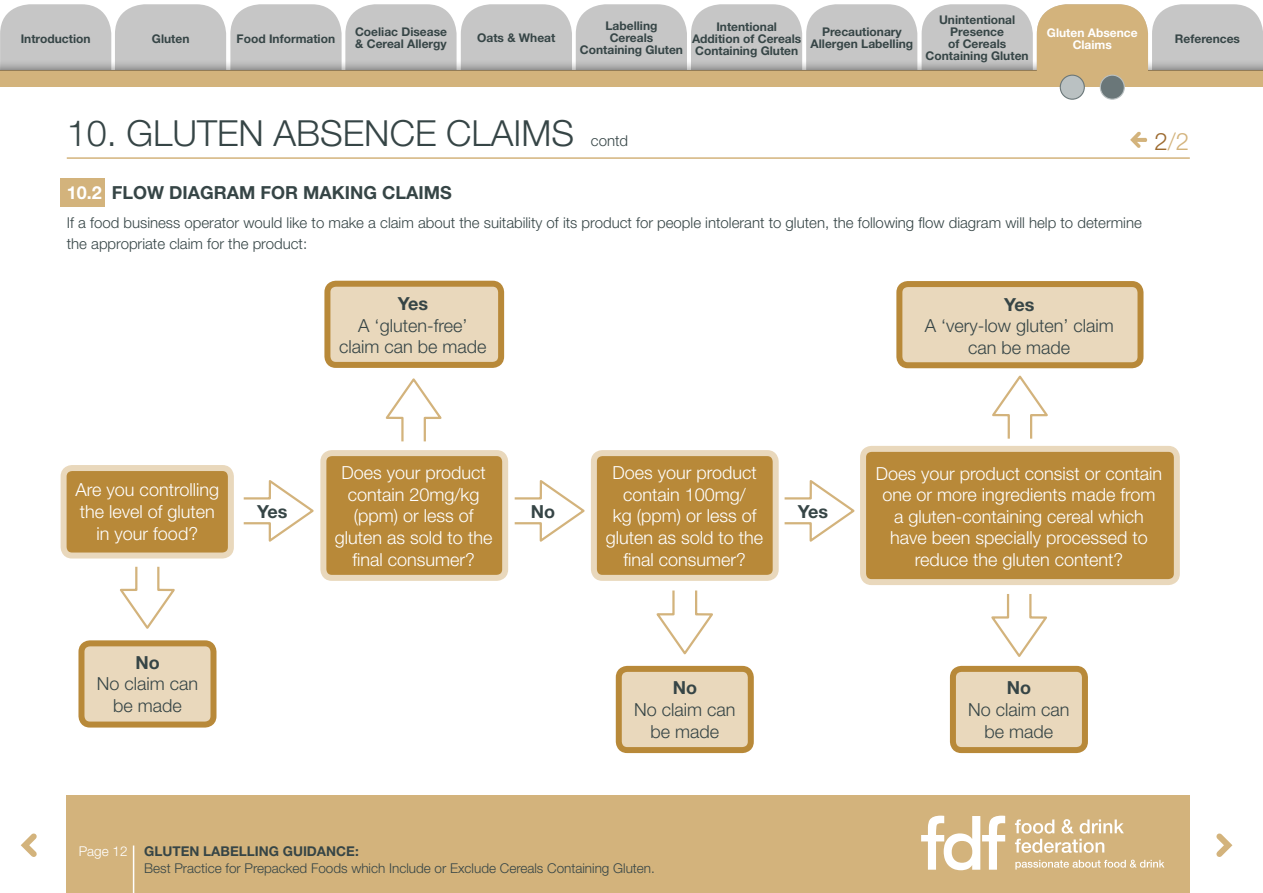
<style>
.page{position:relative;width:1263px;height:893px;background:#fff}
.page>*{position:absolute;margin:0;border:0;box-sizing:border-box;transform-origin:0 0}
.t1{font:300 36px "Helvetica Neue";color:#364546}
.t2{font:300 24px "Helvetica Neue";color:#d3b37c}
.t3{font:300 18px/21.6px "Helvetica Neue";color:#fff;text-align:center}
.t4{font:300 18px/21.6px "Helvetica Neue";color:#364546;text-align:center}
.t5{font:700 18px "Helvetica Neue";color:#364546}
.t6{font:300 15px/21px "Helvetica Neue";color:#364546}
.t7{font:300 13.5px "Helvetica Neue";color:#364546}
.t8{font:700 13.5px "Helvetica Neue";color:#364546}
.t9{font:300 13.5px "Helvetica Neue";color:#fff}
.t10{font:700 12px/12px "Helvetica Neue";color:#364546;text-align:center}
.t11{font:700 12px/12px "Helvetica Neue";color:#fff;text-align:center}
.s1{color:#9c6a2f}
.s2{color:#fff}
</style>
<div class="page">
<div style="left:67px;top:795px;width:1123px;height:98px;background:#d3b37c"></div>
<hr style="left:133px;top:845px;width:1px;height:48px;background:#fff">
<svg style="left:1216px;top:833px;width:17px;height:24px"></svg>
<svg style="left:20px;top:833px;width:17px;height:24px"></svg>
<svg style="left:1015px;top:819px;width:109px;height:34px"></svg>
<svg style="left:921px;top:816px;width:84px;height:54px"></svg>
<svg style="left:1015px;top:860px;width:149px;height:10px"></svg>
<div style="left:0;top:71px;width:1263px;height:16px;background:#d3b37c"></div>
<div style="left:619px;top:669px;width:132px;height:81px;background:#e9d8bc;border-radius:9px"></div>
<div style="left:616px;top:666px;width:138px;height:87px;border:6px solid #b88939;border-radius:9px"></div>
<div style="left:81px;top:643px;width:132px;height:82px;background:#e9d8bc;border-radius:9px"></div>
<div style="left:78px;top:640px;width:138px;height:88px;border:6px solid #b88939;border-radius:9px"></div>
<div style="left:899px;top:284px;width:241px;height:81px;background:#e9d8bc;border-radius:9px"></div>
<div style="left:896px;top:281px;width:247px;height:87px;border:6px solid #b88939;border-radius:9px"></div>
<div style="left:327px;top:284px;width:174px;height:81px;background:#e9d8bc;border-radius:9px"></div>
<div style="left:324px;top:281px;width:180px;height:87px;border:6px solid #b88939;border-radius:9px"></div>
<div style="left:863px;top:449px;width:314px;height:133px;background:#b88939;border-radius:9px"></div>
<div style="left:860px;top:446px;width:320px;height:139px;border:6px solid #e9d8bc;border-radius:9px"></div>
<div style="left:594px;top:453px;width:182px;height:125px;background:#b88939;border-radius:9px"></div>
<div style="left:591px;top:450px;width:188px;height:131px;border:6px solid #e9d8bc;border-radius:9px"></div>
<div style="left:323px;top:453px;width:182px;height:125px;background:#b88939;border-radius:9px"></div>
<div style="left:320px;top:450px;width:188px;height:131px;border:6px solid #e9d8bc;border-radius:9px"></div>
<div style="left:64px;top:468px;width:167px;height:87px;background:#b88939;border-radius:9px"></div>
<div style="left:61px;top:465px;width:173px;height:93px;border:6px solid #e9d8bc;border-radius:9px"></div>
<div style="left:61px;top:178px;width:44px;height:29px;background:#d3b37c"></div>
<hr style="left:67px;top:157px;width:1123px;height:2px;background:#d3b37c">
<svg style="left:1130px;top:131px;width:17px;height:17px"></svg>
<svg style="left:0;top:4px;width:1263px;height:67px;background:#c8c5c0"></svg>
<div style="left:1100px;top:75px;width:24px;height:24px;background:#6a7779;border-radius:50%"></div>
<div style="left:1100px;top:75px;width:25px;height:25px;border:1px solid #bac1c2;border-radius:50%"></div>
<div style="left:1060px;top:75px;width:24px;height:24px;background:#bac1c2;border-radius:50%"></div>
<div style="left:1060px;top:75px;width:25px;height:25px;border:1px solid #6a7779;border-radius:50%"></div>
<svg style="left:243px;top:480px;width:71px;height:62px"></svg>
<svg style="left:514px;top:480px;width:71px;height:62px"></svg>
<svg style="left:784px;top:480px;width:71px;height:62px"></svg>
<svg style="left:120px;top:566px;width:55px;height:63px"></svg>
<svg style="left:385px;top:378px;width:57px;height:64px"></svg>
<svg style="left:656px;top:590px;width:57px;height:65px"></svg>
<svg style="left:991px;top:594px;width:56px;height:63px"></svg>
<svg style="left:992px;top:375px;width:56px;height:64px"></svg>
<div style="left:953px;top:669px;width:132px;height:81px;background:#e9d8bc;border-radius:9px"></div>
<div style="left:950px;top:666px;width:138px;height:87px;border:6px solid #b88939;border-radius:9px"></div>
<p class="t10" style="left:925px;top:14px;width:105px">Unintentional<br>Presence<br>of Cereals<br>Containing Gluten</p>
<p class="t10" style="left:580px;top:20px;width:105px">Labelling<br>Cereals<br>Containing Gluten</p>
<p class="t10" style="left:355px;top:26px;width:93px;text-align:left">Coeliac Disease &amp; Cereal Allergy</p>
<p class="t10" style="left:692px;top:20px;width:111px">Intentional<br>Addition of Cereals<br>Containing Gluten</p>
<p class="t11" style="left:1047px;top:26px;width:92px">Gluten Absence<br>Claims</p>
<p class="t10" style="left:21px;top:32px;width:71px">Introduction</p>
<p class="t10" style="left:152px;top:32px;width:39px">Gluten</p>
<p class="t10" style="left:237px;top:32px;width:100px">Food Information</p>
<p class="t10" style="left:477px;top:32px;width:80px">Oats &amp; Wheat</p>
<p class="t10" style="left:810px;top:26px;width:104px">Precautionary<br>Allergen Labelling</p>
<p class="t10" style="left:1175px;top:32px;width:67px">References</p>
<h1 class="t1" style="left:67px;top:111px;width:509px">10. GLUTEN ABSENCE CLAIMS</h1>
<p class="t6" style="left:591px;top:130px;width:39px">contd</p>
<h2 class="t2" style="left:1154px;top:126px;width:36px"><span class="s1">2</span>/2</h2>
<p class="t5" style="left:67px;top:181px;width:386px"><span class="s2">10.2</span> FLOW DIAGRAM FOR MAKING CLAIMS</p>
<p class="t6" style="left:67px;top:212px;width:1076px">If a food business operator would like to make a claim about the suitability of its product for people intolerant to gluten, the following flow diagram will help to determine the appropriate claim for the product:</p>
<p class="t3" style="left:76px;top:479px;width:145px">Are you controlling the level of gluten in your food?</p>
<p class="t5" style="left:257px;top:500px;width:32px">Yes</p>
<p class="t5" style="left:135px;top:651px;width:26px">No</p>
<p class="t4" style="left:97px;top:673px;width:103px">No claim can be made</p>
<p class="t5" style="left:398px;top:293px;width:32px">Yes</p>
<p class="t4" style="left:339px;top:314px;width:149px">A ‘gluten-free’ claim can be made</p>
<p class="t5" style="left:1004px;top:293px;width:32px">Yes</p>
<p class="t4" style="left:925px;top:314px;width:191px">A ‘very-low gluten’ claim can be made</p>
<p class="t3" style="left:335px;top:462px;width:159px">Does your product contain 20mg/kg (ppm) or less of gluten as sold to the final consumer?</p>
<p class="t3" style="left:606px;top:462px;width:159px">Does your product contain 100mg/<br>kg (ppm) or less of gluten as sold to the final consumer?</p>
<p class="t3" style="left:876px;top:462px;width:288px">Does your product consist or contain one or more ingredients made from a gluten-containing cereal which have been specially processed to reduce the gluten content?</p>
<p class="t5" style="left:531px;top:500px;width:26px">No</p>
<p class="t5" style="left:798px;top:500px;width:32px">Yes</p>
<p class="t5" style="left:673px;top:677px;width:26px">No</p>
<p class="t4" style="left:634px;top:698px;width:103px">No claim can be made</p>
<p class="t5" style="left:1007px;top:677px;width:26px">No</p>
<p class="t4" style="left:968px;top:698px;width:103px">No claim can be made</p>
<p class="t9" style="left:79px;top:843px;width:50px">Page 12</p>
<p class="t8" style="left:144px;top:843px;width:216px">GLUTEN LABELLING GUIDANCE:</p>
<p class="t7" style="left:144px;top:859px;width:512px">Best Practice for Prepacked Foods which Include or Exclude Cereals Containing Gluten.</p>
</div>
